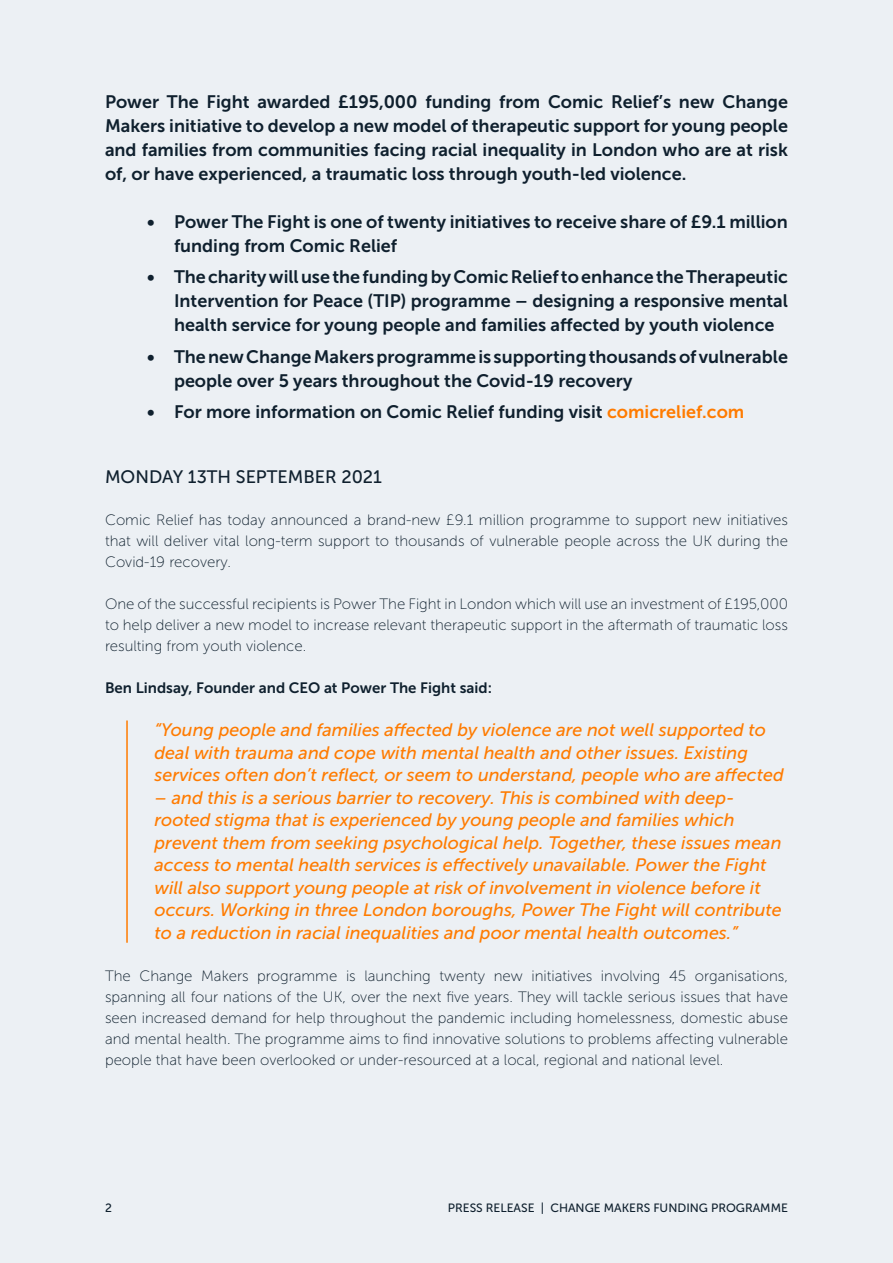
<style>
.page{position:relative;width:893px;height:1263px;background:#ecf0f4}
.page>*{position:absolute;margin:0;border:0;box-sizing:border-box;transform-origin:0 0}
.t1{font:18px/24px "Museo Sans 700";color:#0f202e;text-align:justify}
.t2{font:italic 18px/22.5px "Museo Sans 500";color:#ff7b00}
.t3{font:18px "Museo Sans 500";color:#0f202e}
.t4{font:15px/21px "Museo Sans 100";color:#0f202e;text-align:justify}
.t5{font:15px "Museo Sans 700";color:#0f202e}
.t6{font:12px "Museo Sans 500";color:#0f202e}
.s1{color:#ff7b00}
</style>
<div class="page">
<hr style="left:126px;top:720px;width:2px;height:223px;background:#ff7b00">
<p class="t1" style="left:105px;top:90px;width:684px">Power The Fight awarded £195,000 funding from Comic Relief’s new Change Makers initiative to develop a new model of therapeutic support for young people and families from communities facing racial inequality in London who are at risk of, or have experienced, a traumatic loss through youth-led violence.</p>
<p class="t1" style="left:174px;top:210px;width:615px;text-indent:-27px">• Power The Fight is one of twenty initiatives to receive share of £9.1 million funding from Comic Relief</p>
<p class="t1" style="left:174px;top:265px;width:615px;text-indent:-27px">• The charity will use the funding by Comic Relief to enhance the Therapeutic Intervention for Peace (TIP) programme – designing a responsive mental health service for young people and families affected by youth violence</p>
<p class="t1" style="left:174px;top:345px;width:615px;text-indent:-27px">• The new Change Makers programme is supporting thousands of vulnerable people over 5 years throughout the Covid-19 recovery</p>
<p class="t1" style="left:147px;top:400px;width:599px">• For more information on Comic Relief funding visit <span class="s1">comicrelief.com</span></p>
<p class="t3" style="left:105px;top:467px;width:279px">MONDAY 13TH SEPTEMBER 2021</p>
<p class="t4" style="left:105px;top:509px;width:684px">Comic Relief has today announced a brand-new £9.1 million programme to support new initiatives that will deliver vital long-term support to thousands of vulnerable people across the UK during the Covid-19 recovery.</p>
<p class="t4" style="left:105px;top:593px;width:684px">One of the successful recipients is Power The Fight in London which will use an investment of £195,000 to help deliver a new model to increase relevant therapeutic support in the aftermath of traumatic loss resulting from youth violence.</p>
<p class="t5" style="left:105px;top:679px;width:388px">Ben Lindsay, Founder and CEO at Power The Fight said:</p>
<p class="t2" style="left:154px;top:719px;width:631px">“Young people and families affected by violence are not well supported to deal with trauma and cope with mental health and other issues. Existing services often don’t reflect, or seem to understand, people who are affected</p>
<p class="t2" style="left:154px;top:786px;width:629px">– and this is a serious barrier to recovery. This is combined with deep&shy;rooted stigma that is experienced by young people and families which prevent them from seeking psychological help. Together, these issues mean access to mental health services is effectively unavailable. Power the Fight will also support young people at risk of involvement in violence before it occurs. Working in three London boroughs, Power The Fight will contribute to a reduction in racial inequalities and poor mental health outcomes.”</p>
<p class="t4" style="left:105px;top:965px;width:685px">The Change Makers programme is launching twenty new initiatives involving 45 organisations, spanning all four nations of the UK, over the next five years. They will tackle serious issues that have seen increased demand for help throughout the pandemic including homelessness, domestic abuse and mental health. The programme aims to find innovative solutions to problems affecting vulnerable people that have been overlooked or under-resourced at a local, regional and national level.</p>
<p class="t6" style="left:105px;top:1201px;width:8px">2</p>
<p class="t6" style="left:448px;top:1201px;width:342px">PRESS RELEASE | CHANGE MAKERS FUNDING PROGRAMME</p>
</div>
